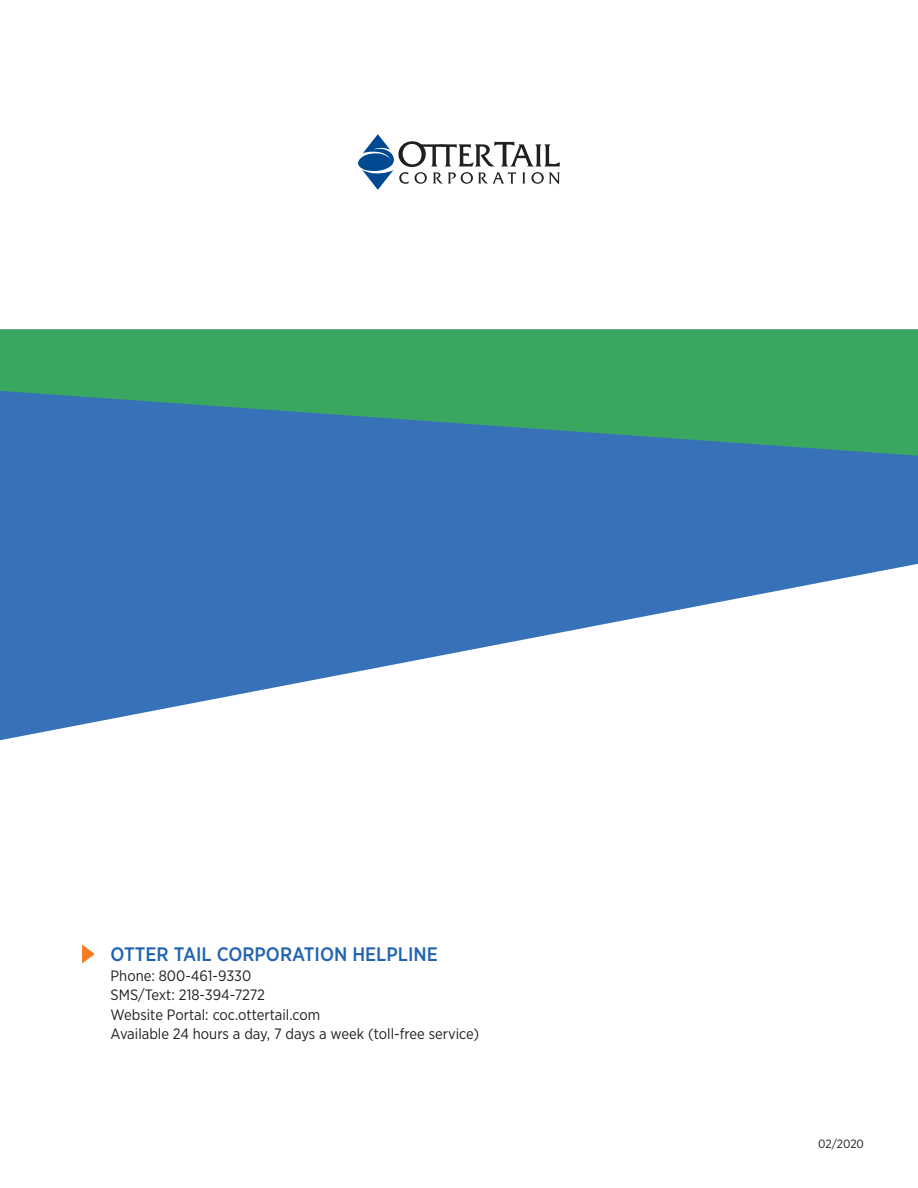
<style>
.page{position:relative;width:918px;height:1188px;background:#fff}
.page>*{position:absolute;margin:0;border:0;box-sizing:border-box;transform-origin:0 0}
.t1{font:500 19.5px "Gotham Narrow";color:#2163b0}
.t2{font:15px "Gotham Narrow";color:#231f20}
.t3{font:12px "Gotham Narrow";letter-spacing:-.005em;color:#231f20}
</style>
<div class="page">
<svg style="left:0;top:522px;width:918px;height:219px;fill:#3772b8"></svg>
<svg style="left:0;top:329px;width:918px;height:193px;background:#388b8d"></svg>
<svg style="left:358px;top:134px;width:202px;height:56px"></svg>
<svg style="left:82px;top:945px;width:13px;height:19px"></svg>
<p class="t1" style="left:111px;top:942px;width:329px">OTTER TAIL CORPORATION HELPLINE</p>
<p class="t2" style="left:111px;top:966px;width:142px">Phone: 800-461-9330</p>
<p class="t2" style="left:111px;top:986px;width:156px">SMS/Text: 218-394-7272</p>
<p class="t2" style="left:111px;top:1005px;width:211px">Website Portal: coc.ottertail.com</p>
<p class="t2" style="left:111px;top:1025px;width:370px">Available 24 hours a day, 7 days a week (toll-free service)</p>
<p class="t3" style="left:818px;top:1136px;width:47px">02/2020</p>
</div>
